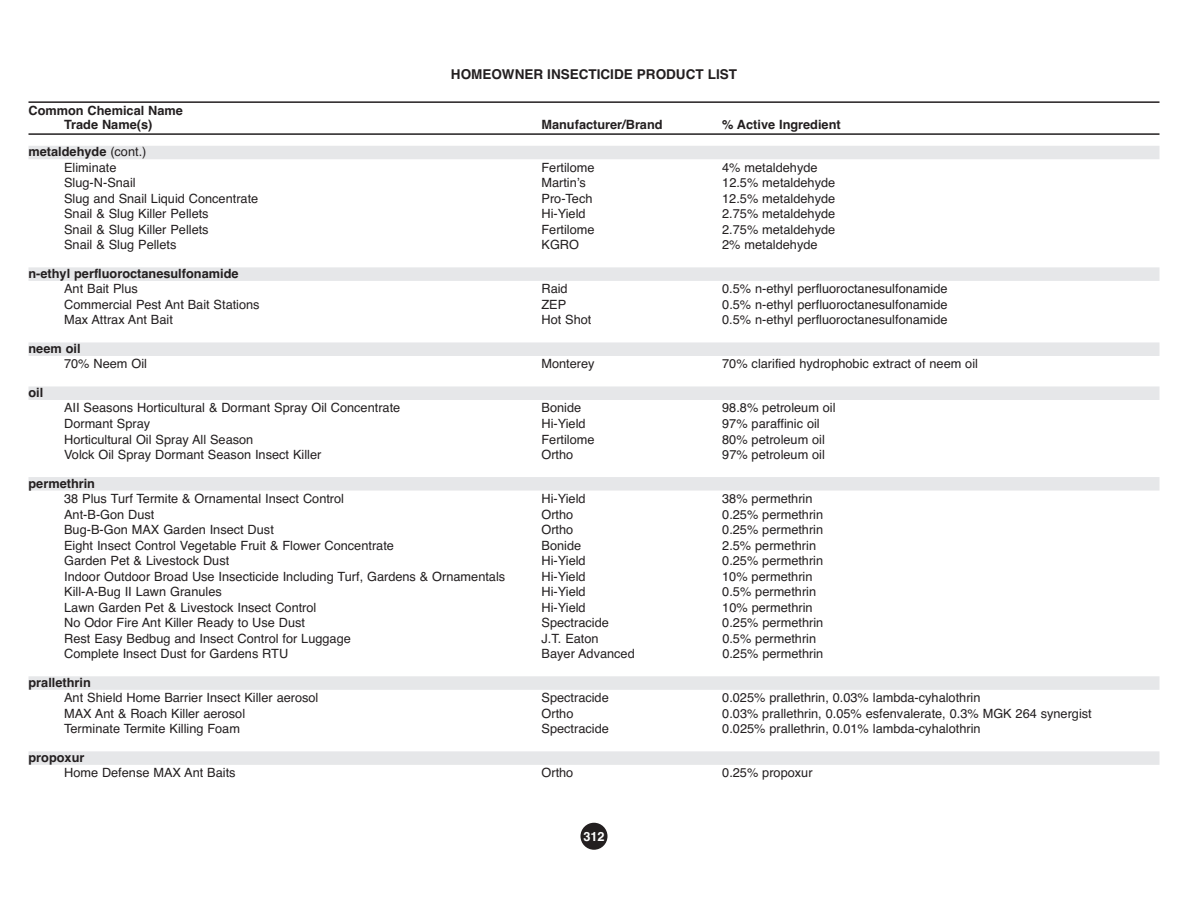
<style>
.page{position:relative;width:1188px;height:918px;background:#fff}
.page>*{position:absolute;margin:0;border:0;box-sizing:border-box;transform-origin:0 0}
.t1{font:700 13.5px "Helvetica";color:#231f20}
.t2{font:12.75px/15.6px "Helvetica";color:#231f20;text-align:center}
.t3{font:700 12.75px/14.2px "Helvetica";color:#231f20;text-align:center}
.t4{font:700 12.75px "Helvetica";color:#fff}
.s1{font-weight:700}
</style>
<div class="page">
<div style="left:580px;top:823px;width:28px;height:27px;background:#231f20;border-radius:50%"></div>
<hr style="left:28px;top:101px;width:1132px;height:2px;background:#231f20">
<hr style="left:28px;top:133px;width:1132px;height:2px;background:#231f20">
<div style="left:28px;top:146px;width:1132px;height:13px;background:#e6e7e9"></div>
<div style="left:28px;top:267px;width:1132px;height:14px;background:#e6e7e9"></div>
<div style="left:28px;top:342px;width:1132px;height:14px;background:#e6e7e9"></div>
<div style="left:28px;top:386px;width:1132px;height:14px;background:#e6e7e9"></div>
<div style="left:28px;top:477px;width:1132px;height:14px;background:#e6e7e9"></div>
<div style="left:28px;top:676px;width:1132px;height:14px;background:#e6e7e9"></div>
<div style="left:28px;top:751px;width:1132px;height:14px;background:#e6e7e9"></div>
<p class="t3" style="left:28px;top:103px;width:156px">Common Chemical Name<br>Trade Name(s)</p>
<p class="t2" style="left:28px;top:144px;width:119px"><span class="s1">metaldehyde</span> (cont.)<br>Eliminate</p>
<p class="t1" style="left:451px;top:67px;width:288px">HOMEOWNER INSECTICIDE PRODUCT LIST</p>
<p class="t3" style="left:541px;top:118px;width:123px">Manufacturer/Brand</p>
<p class="t3" style="left:722px;top:118px;width:120px">% Active Ingredient</p>
<p class="t2" style="left:541px;top:160px;width:55px">Fertilome</p>
<p class="t2" style="left:722px;top:160px;width:97px">4% metaldehyde</p>
<p class="t2" style="left:64px;top:175px;width:73px">Slug-N-Snail</p>
<p class="t2" style="left:541px;top:175px;width:46px">Martin’s</p>
<p class="t2" style="left:722px;top:175px;width:115px">12.5% metaldehyde</p>
<p class="t2" style="left:64px;top:191px;width:196px">Slug and Snail Liquid Concentrate</p>
<p class="t2" style="left:541px;top:191px;width:53px">Pro-Tech</p>
<p class="t2" style="left:722px;top:191px;width:115px">12.5% metaldehyde</p>
<p class="t2" style="left:64px;top:206px;width:146px">Snail &amp; Slug Killer Pellets</p>
<p class="t2" style="left:541px;top:206px;width:46px">Hi-Yield</p>
<p class="t2" style="left:722px;top:206px;width:115px">2.75% metaldehyde</p>
<p class="t2" style="left:64px;top:222px;width:146px">Snail &amp; Slug Killer Pellets</p>
<p class="t2" style="left:541px;top:222px;width:55px">Fertilome</p>
<p class="t2" style="left:722px;top:222px;width:115px">2.75% metaldehyde</p>
<p class="t2" style="left:64px;top:237px;width:114px">Snail &amp; Slug Pellets</p>
<p class="t2" style="left:541px;top:237px;width:39px">KGRO</p>
<p class="t2" style="left:722px;top:237px;width:97px">2% metaldehyde</p>
<p class="t3" style="left:28px;top:266px;width:212px">n-ethyl perfluoroctanesulfonamide</p>
<p class="t2" style="left:64px;top:281px;width:75px">Ant Bait Plus</p>
<p class="t2" style="left:541px;top:281px;width:28px">Raid</p>
<p class="t2" style="left:722px;top:281px;width:227px">0.5% n-ethyl perfluoroctanesulfonamide</p>
<p class="t2" style="left:64px;top:297px;width:197px">Commercial Pest Ant Bait Stations</p>
<p class="t2" style="left:541px;top:297px;width:26px">ZEP</p>
<p class="t2" style="left:722px;top:297px;width:227px">0.5% n-ethyl perfluoroctanesulfonamide</p>
<p class="t2" style="left:64px;top:312px;width:110px">Max Attrax Ant Bait</p>
<p class="t2" style="left:541px;top:312px;width:51px">Hot Shot</p>
<p class="t2" style="left:722px;top:312px;width:227px">0.5% n-ethyl perfluoroctanesulfonamide</p>
<p class="t3" style="left:28px;top:341px;width:54px">neem oil</p>
<p class="t2" style="left:64px;top:356px;width:84px">70% Neem Oil</p>
<p class="t2" style="left:541px;top:356px;width:55px">Monterey</p>
<p class="t2" style="left:722px;top:356px;width:257px">70% clarified hydrophobic extract of neem oil</p>
<p class="t3" style="left:28px;top:385px;width:16px">oil</p>
<p class="t2" style="left:64px;top:400px;width:338px">AII Seasons Horticultural &amp; Dormant Spray Oil Concentrate</p>
<p class="t2" style="left:541px;top:400px;width:41px">Bonide</p>
<p class="t2" style="left:722px;top:400px;width:115px">98.8% petroleum oil</p>
<p class="t2" style="left:64px;top:416px;width:88px">Dormant Spray</p>
<p class="t2" style="left:541px;top:416px;width:46px">Hi-Yield</p>
<p class="t2" style="left:722px;top:416px;width:99px">97% paraffinic oil</p>
<p class="t2" style="left:64px;top:431px;width:191px">Horticultural Oil Spray All Season</p>
<p class="t2" style="left:541px;top:431px;width:55px">Fertilome</p>
<p class="t2" style="left:722px;top:431px;width:104px">80% petroleum oil</p>
<p class="t2" style="left:64px;top:447px;width:259px">Volck Oil Spray Dormant Season Insect Killer</p>
<p class="t2" style="left:541px;top:447px;width:33px">Ortho</p>
<p class="t2" style="left:722px;top:447px;width:104px">97% petroleum oil</p>
<p class="t3" style="left:28px;top:476px;width:68px">permethrin</p>
<p class="t2" style="left:64px;top:491px;width:282px">38 Plus Turf Termite &amp; Ornamental Insect Control</p>
<p class="t2" style="left:541px;top:491px;width:46px">Hi-Yield</p>
<p class="t2" style="left:722px;top:491px;width:92px">38% permethrin</p>
<p class="t2" style="left:64px;top:506px;width:92px">Ant-B-Gon Dust</p>
<p class="t2" style="left:541px;top:506px;width:33px">Ortho</p>
<p class="t2" style="left:722px;top:506px;width:102px">0.25% permethrin</p>
<p class="t2" style="left:64px;top:522px;width:211px">Bug-B-Gon MAX Garden Insect Dust</p>
<p class="t2" style="left:541px;top:522px;width:33px">Ortho</p>
<p class="t2" style="left:722px;top:522px;width:102px">0.25% permethrin</p>
<p class="t2" style="left:64px;top:537px;width:331px">Eight Insect Control Vegetable Fruit &amp; Flower Concentrate</p>
<p class="t2" style="left:542px;top:537px;width:41px">Bonide</p>
<p class="t2" style="left:722px;top:537px;width:95px">2.5% permethrin</p>
<p class="t2" style="left:64px;top:553px;width:167px">Garden Pet &amp; Livestock Dust</p>
<p class="t2" style="left:542px;top:553px;width:46px">Hi-Yield</p>
<p class="t2" style="left:722px;top:553px;width:102px">0.25% permethrin</p>
<p class="t2" style="left:64px;top:569px;width:443px">Indoor Outdoor Broad Use Insecticide Including Turf, Gardens &amp; Ornamentals</p>
<p class="t2" style="left:541px;top:569px;width:46px">Hi-Yield</p>
<p class="t2" style="left:722px;top:569px;width:92px">10% permethrin</p>
<p class="t2" style="left:64px;top:584px;width:159px">Kill-A-Bug II Lawn Granules</p>
<p class="t2" style="left:542px;top:584px;width:46px">Hi-Yield</p>
<p class="t2" style="left:722px;top:584px;width:95px">0.5% permethrin</p>
<p class="t2" style="left:64px;top:600px;width:254px">Lawn Garden Pet &amp; Livestock Insect Control</p>
<p class="t2" style="left:542px;top:600px;width:46px">Hi-Yield</p>
<p class="t2" style="left:722px;top:600px;width:92px">10% permethrin</p>
<p class="t2" style="left:64px;top:615px;width:242px">No Odor Fire Ant Killer Ready to Use Dust</p>
<p class="t2" style="left:542px;top:615px;width:69px">Spectracide</p>
<p class="t2" style="left:722px;top:615px;width:102px">0.25% permethrin</p>
<p class="t2" style="left:64px;top:631px;width:288px">Rest Easy Bedbug and Insect Control for Luggage</p>
<p class="t2" style="left:542px;top:631px;width:59px">J.T. Eaton</p>
<p class="t2" style="left:722px;top:631px;width:95px">0.5% permethrin</p>
<p class="t2" style="left:64px;top:646px;width:226px">Complete Insect Dust for Gardens RTU</p>
<p class="t2" style="left:542px;top:646px;width:95px">Bayer Advanced</p>
<p class="t2" style="left:722px;top:646px;width:102px">0.25% permethrin</p>
<p class="t3" style="left:28px;top:675px;width:64px">prallethrin</p>
<p class="t2" style="left:64px;top:690px;width:256px">Ant Shield Home Barrier Insect Killer aerosol</p>
<p class="t2" style="left:542px;top:690px;width:69px">Spectracide</p>
<p class="t2" style="left:722px;top:690px;width:260px">0.025% prallethrin, 0.03% lambda-cyhalothrin</p>
<p class="t2" style="left:64px;top:706px;width:183px">MAX Ant &amp; Roach Killer aerosol</p>
<p class="t2" style="left:542px;top:706px;width:33px">Ortho</p>
<p class="t2" style="left:722px;top:706px;width:371px">0.03% prallethrin, 0.05% esfenvalerate, 0.3% MGK 264 synergist</p>
<p class="t2" style="left:64px;top:721px;width:177px">Terminate Termite Killing Foam</p>
<p class="t2" style="left:542px;top:721px;width:69px">Spectracide</p>
<p class="t2" style="left:722px;top:721px;width:260px">0.025% prallethrin, 0.01% lambda-cyhalothrin</p>
<p class="t3" style="left:28px;top:750px;width:57px">propoxur</p>
<p class="t2" style="left:64px;top:765px;width:173px">Home Defense MAX Ant Baits</p>
<p class="t2" style="left:542px;top:765px;width:33px">Ortho</p>
<p class="t2" style="left:722px;top:765px;width:92px">0.25% propoxur</p>
<p class="t4" style="left:583px;top:829px;width:23px">312</p>
</div>
